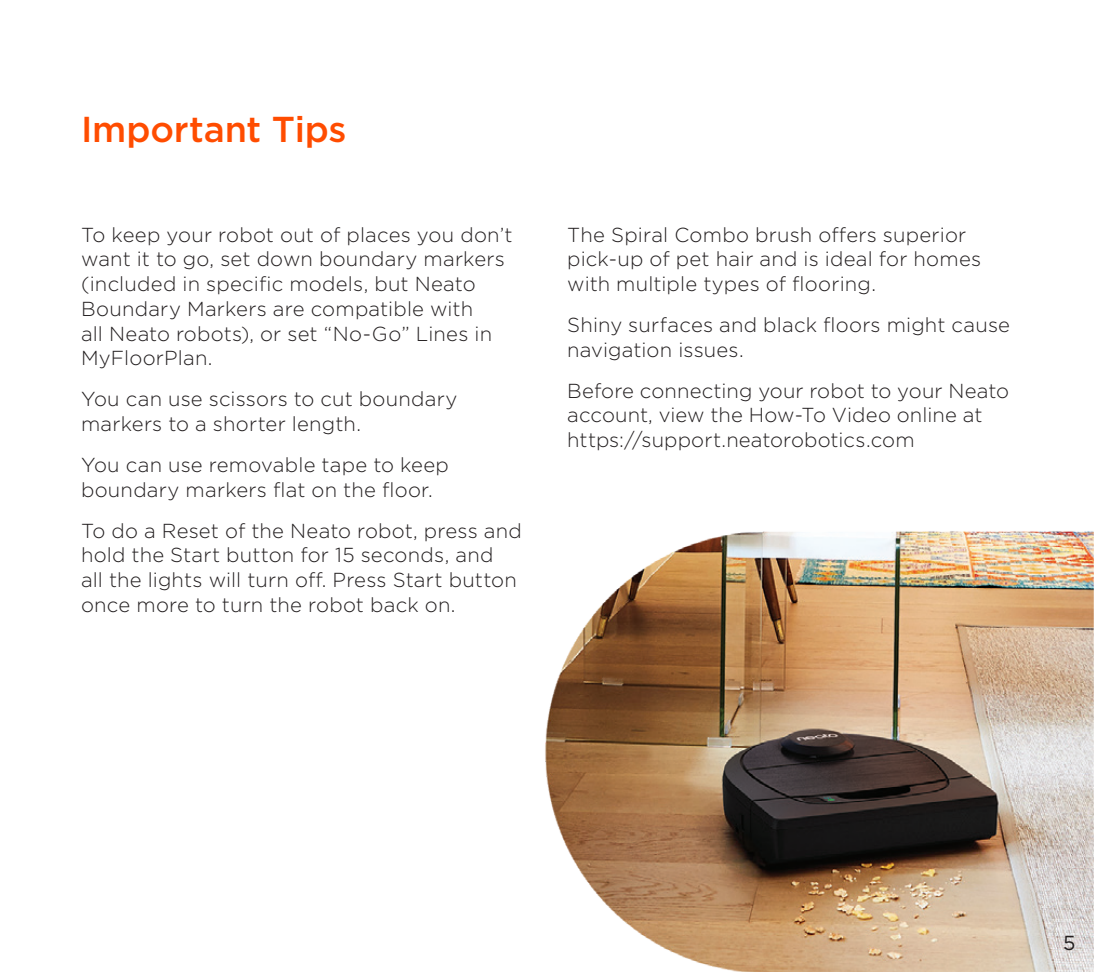
<style>
.page{position:relative;width:1094px;height:972px;background:#fff}
.page>*{position:absolute;margin:0;border:0;box-sizing:border-box;transform-origin:0 0}
.t1{font:500 36px "Gotham";letter-spacing:-.005em;color:#ff4c00}
.t2{font:300 20.25px/24.8px "Gotham";letter-spacing:.01em;color:#231f20}
.t3{font:20.25px "Gotham";color:#231f20}
</style>
<div class="page">
<img style="left:545px;top:531px;width:549px;height:441px">
<h1 class="t1" style="left:81px;top:106px;width:267px">Important Tips</h1>
<p class="t2" style="left:81px;top:222px;width:433px">To keep your robot out of places you don’t want it to go, set down boundary markers (included in specific models, but Neato Boundary Markers are compatible with<br>all Neato robots), or set “No-Go” Lines in MyFloorPlan.</p>
<p class="t2" style="left:81px;top:386px;width:378px">You can use scissors to cut boundary markers to a shorter length.</p>
<p class="t2" style="left:81px;top:452px;width:369px">You can use removable tape to keep boundary markers flat on the floor.</p>
<p class="t2" style="left:81px;top:518px;width:442px">To do a Reset of the Neato robot, press and hold the Start button for 15 seconds, and<br>all the lights will turn off. Press Start button once more to turn the robot back on.</p>
<p class="t2" style="left:567px;top:221px;width:415px">The Spiral Combo brush offers superior pick-up of pet hair and is ideal for homes with multiple types of flooring.</p>
<p class="t2" style="left:567px;top:312px;width:444px">Shiny surfaces and black floors might cause navigation issues.</p>
<p class="t2" style="left:567px;top:378px;width:443px">Before connecting your robot to your Neato account, view the How-To Video online at https://support.neatorobotics.com</p>
<p class="t3" style="left:1063px;top:930px;width:14px">5</p>
</div>
